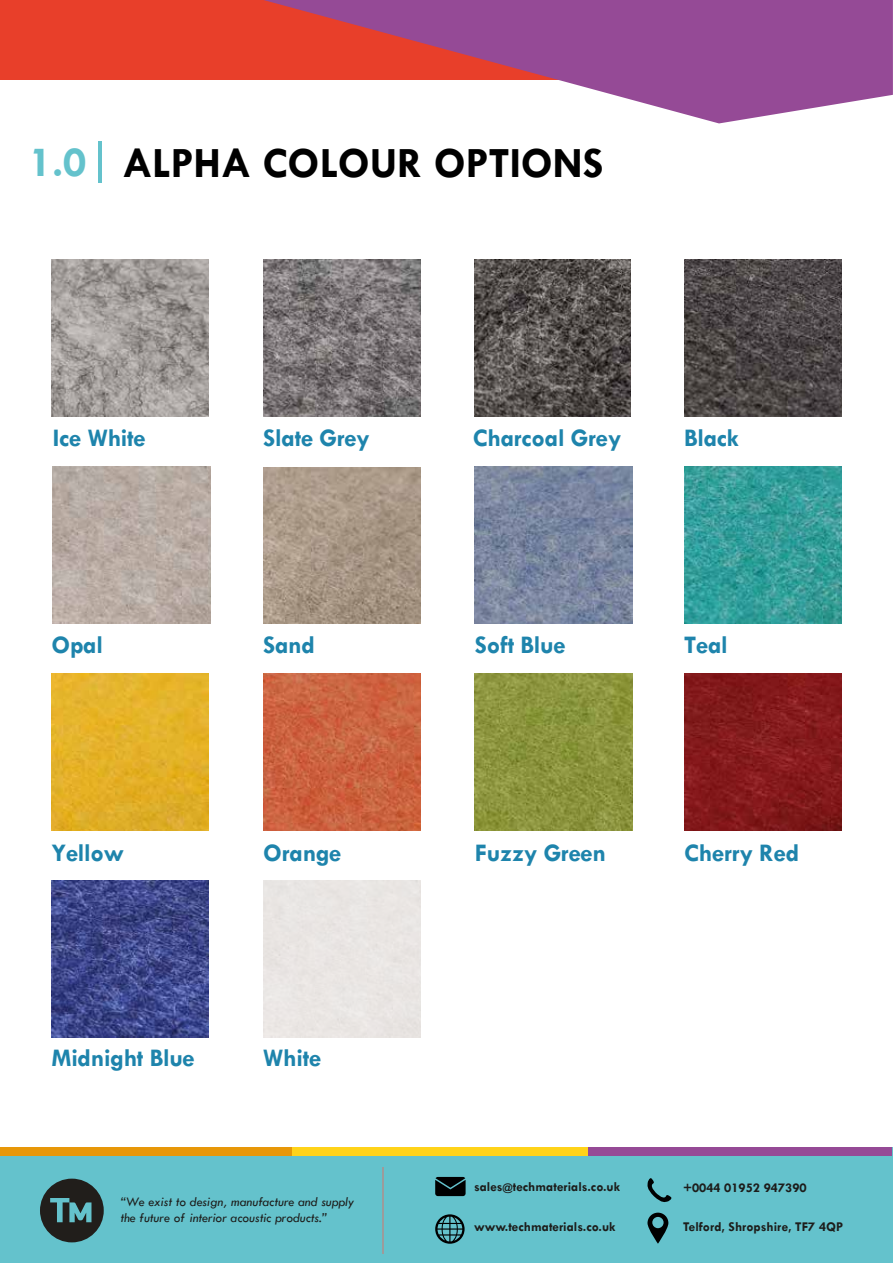
<style>
.page{position:relative;width:893px;height:1263px;background:#fff}
.page>*{position:absolute;margin:0;border:0;box-sizing:border-box;transform-origin:0 0}
.t1{font:700 43.5px "Tw Cen";letter-spacing:-.005em;color:#000}
.t2{font:700 25.5px "Tw Cen";letter-spacing:-.01em;color:#1e84ac}
.t3{font:700 13.5px "Tw Cen";color:#1d1d1b}
.t4{font:italic 13.5px/16.2px "Tw Cen";color:#1d1d1b}
.s1{color:#64c2cc}
.s2{font-size:10.5px}
</style>
<div class="page">
<div style="left:0;top:0;width:601px;height:79px;background:#e83f2a"></div>
<svg style="left:263px;top:0;width:630px;height:123px;fill:#954a96"></svg>
<div style="left:0;top:1147px;width:893px;height:116px;background:#64c2cc"></div>
<div style="left:0;top:1147px;width:292px;height:9px;background:#e79708"></div>
<div style="left:292px;top:1147px;width:297px;height:9px;background:#ffd319"></div>
<div style="left:589px;top:1147px;width:303px;height:9px;background:#954a96"></div>
<svg style="left:435px;top:1177px;width:31px;height:19px"></svg>
<svg style="left:435px;top:1214px;width:30px;height:30px"></svg>
<svg style="left:647px;top:1178px;width:25px;height:24px"></svg>
<svg style="left:647px;top:1212px;width:21px;height:32px"></svg>
<svg style="left:40px;top:1178px;width:64px;height:64px"></svg>
<hr style="left:98px;top:141px;width:4px;height:42px;background:#64c2cc">
<img style="left:684px;top:466px;width:157px;height:158px">
<img style="left:53px;top:466px;width:157px;height:157px">
<img style="left:475px;top:466px;width:157px;height:158px">
<img style="left:263px;top:673px;width:158px;height:158px">
<img style="left:263px;top:467px;width:158px;height:157px">
<img style="left:51px;top:673px;width:158px;height:158px">
<img style="left:684px;top:259px;width:157px;height:157px">
<img style="left:475px;top:673px;width:157px;height:158px">
<img style="left:51px;top:881px;width:158px;height:157px">
<img style="left:684px;top:673px;width:157px;height:158px">
<img style="left:475px;top:259px;width:155px;height:157px">
<img style="left:263px;top:259px;width:158px;height:157px">
<img style="left:51px;top:259px;width:158px;height:157px">
<hr style="left:382px;top:1167px;width:2px;height:87px;background:#9c9b9b">
<h1 class="t1" style="left:29px;top:137px;width:576px"><span class="s1">1.0</span> ALPHA COLOUR OPTIONS</h1>
<p class="t2" style="left:53px;top:422px;width:94px">Ice White</p>
<p class="t2" style="left:263px;top:422px;width:108px">Slate Grey</p>
<p class="t2" style="left:473px;top:422px;width:150px">Charcoal Grey</p>
<p class="t2" style="left:684px;top:422px;width:56px">Black</p>
<p class="t2" style="left:51px;top:630px;width:53px">Opal</p>
<p class="t2" style="left:263px;top:630px;width:53px">Sand</p>
<p class="t2" style="left:475px;top:630px;width:92px">Soft Blue</p>
<p class="t2" style="left:684px;top:630px;width:45px">Teal</p>
<p class="t2" style="left:51px;top:837px;width:74px">Yellow</p>
<p class="t2" style="left:263px;top:837px;width:80px">Orange</p>
<p class="t2" style="left:475px;top:837px;width:133px">Fuzzy Green</p>
<p class="t2" style="left:684px;top:837px;width:117px">Cherry Red</p>
<p class="t2" style="left:51px;top:1042px;width:145px">Midnight Blue</p>
<p class="t2" style="left:263px;top:1042px;width:60px">White</p>
<p class="t4" style="left:120px;top:1193px;width:235px">“We exist to design, manufacture and supply the future of interior acoustic products.”</p>
<p class="t3" style="left:474px;top:1179px;width:148px">sales<span class="s2">@</span>techmaterials.co.uk</p>
<p class="t3" style="left:474px;top:1219px;width:143px">www.techmaterials.co.uk</p>
<p class="t3" style="left:683px;top:1180px;width:125px">+0044 01952 947390</p>
<p class="t3" style="left:683px;top:1219px;width:162px">Telford, Shropshire, TF7 4QP</p>
</div>
